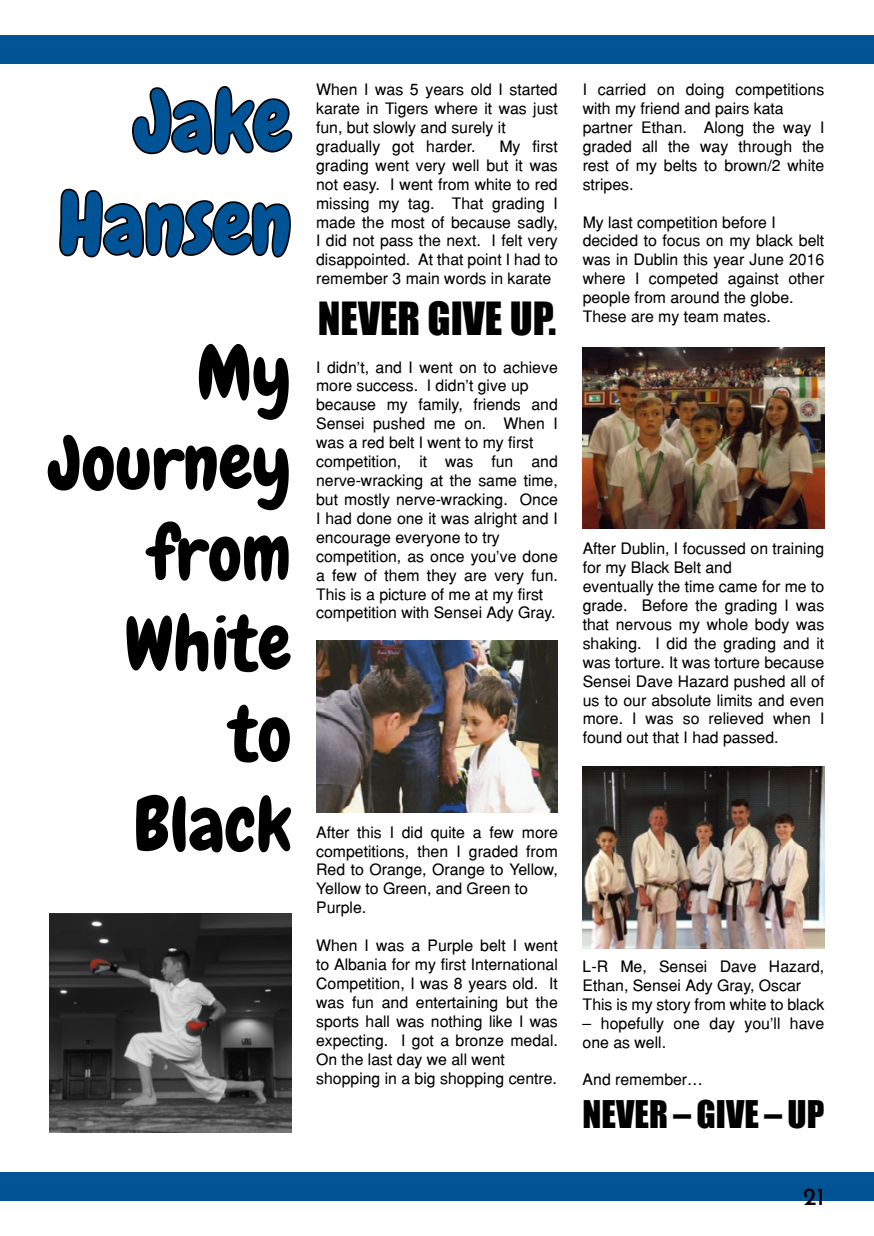
<style>
.page{position:relative;width:874px;height:1236px;background:#fff}
.page>*{position:absolute;margin:0;border:0;box-sizing:border-box;transform-origin:0 0}
.t1{font:85.75px/102.9px "Chewy";color:#005495;text-align:right}
.t2{font:75.25px/90.3px "Chewy";color:#000;text-align:right}
.t3{font:42px "Impact";color:#000}
.t4{font:35px "Impact";color:#000}
.t5{font:700 24.5px "Josefin Sans";color:#000}
.t6{font:15.75px/18.9px "Helvetica";color:#000}
</style>
<div class="page">
<svg style="left:57px;top:35px;width:237px;height:223px"></svg>
<img style="left:316px;top:640px;width:241px;height:172px">
<img style="left:582px;top:347px;width:241px;height:181px">
<img style="left:582px;top:766px;width:241px;height:182px">
<img style="left:50px;top:913px;width:241px;height:219px">
<div style="left:0;top:1172px;width:873px;height:28px;background:#005495"></div>
<div style="left:0;top:36px;width:873px;height:28px;background:#005495"></div>
<h1 class="t1" style="left:58px;top:70px;width:234px">Jake<br>Hansen</h1>
<h2 class="t2" style="left:50px;top:328px;width:243px">My<br>Journey from<br>White to<br>Black</h2>
<p class="t6" style="left:316px;top:80px;width:243px">When I was 5 years old I started karate in Tigers where it was just fun, but slowly and surely it gradually got harder.</p>
<p class="t6" style="left:316px;top:137px;width:243px;text-align:justify;text-indent:183px">My first grading went very well but it was not easy. I went from white to red missing my tag. That grading I made the most of because sadly, I did not pass the next. I felt very disappointed. At that point I had to remember 3 main words in karate</p>
<h3 class="t3" style="left:317px;top:285px;width:240px">NEVER GIVE UP.</h3>
<p class="t6" style="left:316px;top:357px;width:243px">I didn’t, and I went on to achieve more success. I didn’t give up because my family, friends and<br>Sensei pushed me on. When I was a red belt I went to my first competition, it was fun and nerve-wracking at the same time, but mostly nerve-wracking. Once<br>I had done one it was alright and I encourage everyone to try competition, as once you’ve done a few of them they are very fun.<br>This is a picture of me at my first competition with Sensei Ady Gray.</p>
<p class="t6" style="left:582px;top:80px;width:243px">I carried on doing competitions with my friend and pairs kata partner Ethan. Along the way I graded all the way through the rest of my belts to brown/2 white stripes.</p>
<p class="t6" style="left:582px;top:212px;width:243px">My last competition before I decided to focus on my black belt was in Dublin this year June 2016 where I competed against other people from around the globe.<br>These are my team mates.</p>
<p class="t6" style="left:582px;top:539px;width:243px">After Dublin, I focussed on training for my Black Belt and<br>eventually the time came for me to grade. Before the grading I was that nervous my whole body was shaking. I did the grading and it was torture. It was torture because<br>Sensei Dave Hazard pushed all of us to our absolute limits and even more. I was so relieved when I found out that I had passed.</p>
<p class="t6" style="left:316px;top:822px;width:243px">After this I did quite a few more competitions, then I graded from<br>Red to Orange, Orange to Yellow,<br>Yellow to Green, and Green to<br>Purple.</p>
<p class="t6" style="left:316px;top:935px;width:243px">When I was a Purple belt I went to Albania for my first International<br>Competition, I was 8 years old. It was fun and entertaining but the sports hall was nothing like I was expecting. I got a bronze medal.<br>On the last day we all went shopping in a big shopping centre.</p>
<p class="t6" style="left:582px;top:956px;width:243px">L-R Me, Sensei Dave Hazard,<br>Ethan, Sensei Ady Gray, Oscar<br>This is my story from white to black</p>
<p class="t6" style="left:582px;top:1013px;width:243px">– hopefully one day you’ll have one as well.</p>
<p class="t6" style="left:582px;top:1070px;width:122px">And remember…</p>
<h3 class="t4" style="left:582px;top:1086px;width:243px">NEVER – GIVE – UP</h3>
<h3 class="t5" style="left:802px;top:1180px;width:23px">21</h3>
</div>
